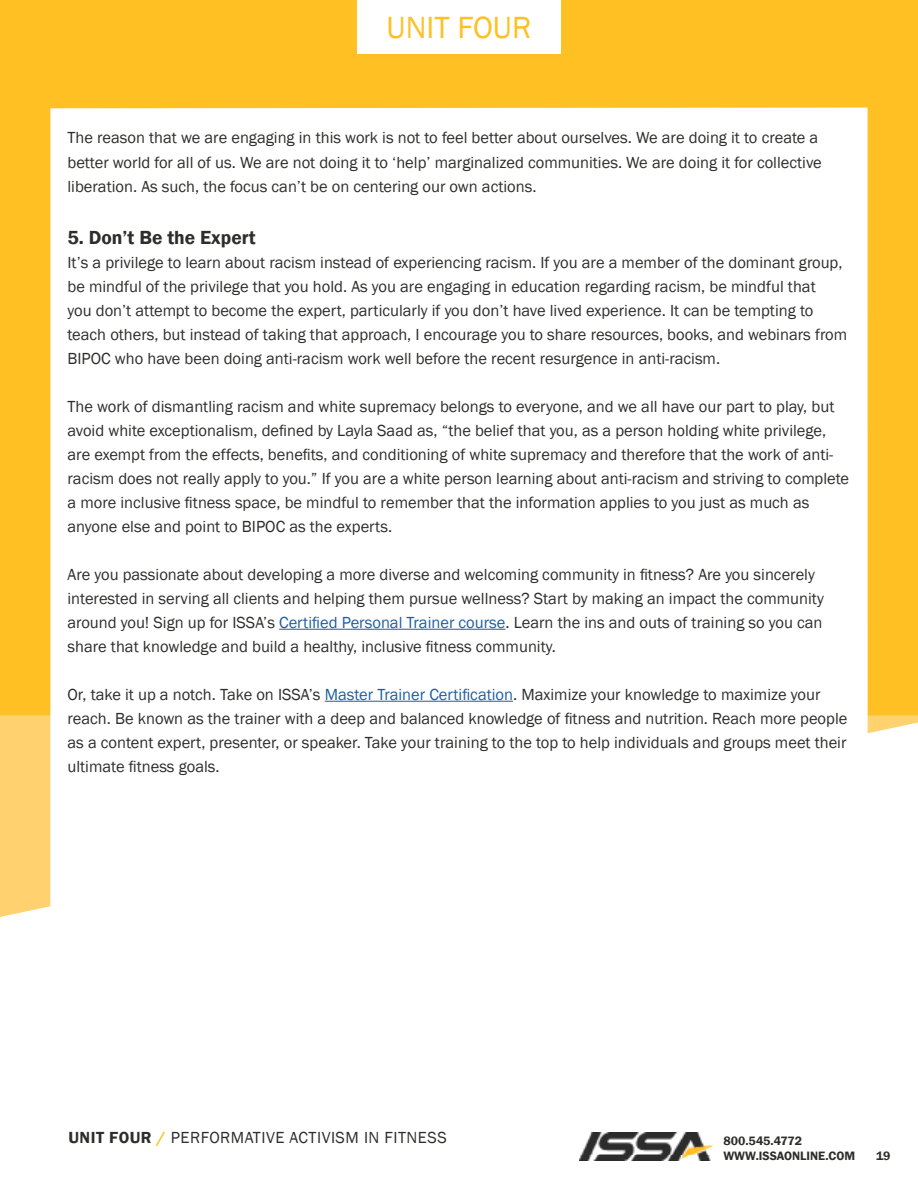
<style>
.page{position:relative;width:918px;height:1188px;background:#fff}
.page>*{position:absolute;margin:0;border:0;box-sizing:border-box;transform-origin:0 0}
.t1{font:31.5px "Franklin Gothic";color:#fec022}
.t2{font:600 19.5px "Franklin Gothic";color:#2d2d2c}
.t3{font:16.5px/24px "Franklin Gothic";color:#2d2d2c}
.t4{font:16.5px "Franklin Gothic";letter-spacing:.03em;color:#2d2d2c}
.t5{font:600 12.45px/15px "Franklin Gothic";color:#2d2d2c}
.s1{color:#215e9e}
.s2{font-weight:600}
.s3{font-weight:600;color:#fec022}
</style>
<div class="page">
<div style="left:0;top:0;width:918px;height:716px;background:#fec022"></div>
<svg style="left:0;top:715px;width:918px;height:202px;fill:#ffd16f"></svg>
<div style="left:47px;top:107px;width:824px;height:810px;background:#fff"></div>
<img style="left:580px;top:1132px;width:133px;height:28px">
<div style="left:357px;top:0;width:204px;height:53px;background:#fff"></div>
<hr style="left:279px;top:629px;width:227px;height:1px;background:#215e9e">
<hr style="left:325px;top:701px;width:188px;height:1px;background:#215e9e">
<h1 class="t1" style="left:387px;top:8px;width:146px">UNIT FOUR</h1>
<p class="t3" style="left:68px;top:126px;width:756px">The reason that we are engaging in this work is not to feel better about ourselves. We are doing it to create a better world for all of us. We are not doing it to ‘help’ marginalized communities. We are doing it for collective liberation. As such, the focus can’t be on centering our own actions.</p>
<p class="t2" style="left:68px;top:225px;width:190px">5. Don’t Be the Expert</p>
<p class="t3" style="left:68px;top:251px;width:781px">It’s a privilege to learn about racism instead of experiencing racism. If you are a member of the dominant group, be mindful of the privilege that you hold. As you are engaging in education regarding racism, be mindful that<br>you don’t attempt to become the expert, particularly if you don’t have lived experience. It can be tempting to teach others, but instead of taking that approach, I encourage you to share resources, books, and webinars from BIPOC who have been doing anti-racism work well before the recent resurgence in anti-racism.</p>
<p class="t3" style="left:68px;top:395px;width:783px">The work of dismantling racism and white supremacy belongs to everyone, and we all have our part to play, but avoid white exceptionalism, defined by Layla Saad as, “the belief that you, as a person holding white privilege, are exempt from the effects, benefits, and conditioning of white supremacy and therefore that the work of anti&shy;racism does not really apply to you.” If you are a white person learning about anti-racism and striving to complete a more inclusive fitness space, be mindful to remember that the information applies to you just as much as anyone else and point to BIPOC as the experts.</p>
<p class="t3" style="left:68px;top:563px;width:758px">Are you passionate about developing a more diverse and welcoming community in fitness? Are you sincerely interested in serving all clients and helping them pursue wellness? Start by making an impact the community around you! Sign up for ISSA’s <span class="s1">Certified Personal Trainer course</span>. Learn the ins and outs of training so you can share that knowledge and build a healthy, inclusive fitness community.</p>
<p class="t3" style="left:68px;top:683px;width:781px">Or, take it up a notch. Take on ISSA’s <span class="s1">Master Trainer Certification</span>. Maximize your knowledge to maximize your reach. Be known as the trainer with a deep and balanced knowledge of fitness and nutrition. Reach more people as a content expert, presenter, or speaker. Take your training to the top to help individuals and groups meet their ultimate fitness goals.</p>
<p class="t4" style="left:68px;top:1128px;width:380px"><span class="s2">UNIT FOUR</span> <span class="s3">/</span> PERFORMATIVE ACTIVISM IN FITNESS</p>
<p class="t5" style="left:723px;top:1133px;width:133px">800.545.4772<br>WWW.ISSAONLINE.COM</p>
<p class="t5" style="left:876px;top:1148px;width:16px">19</p>
</div>
